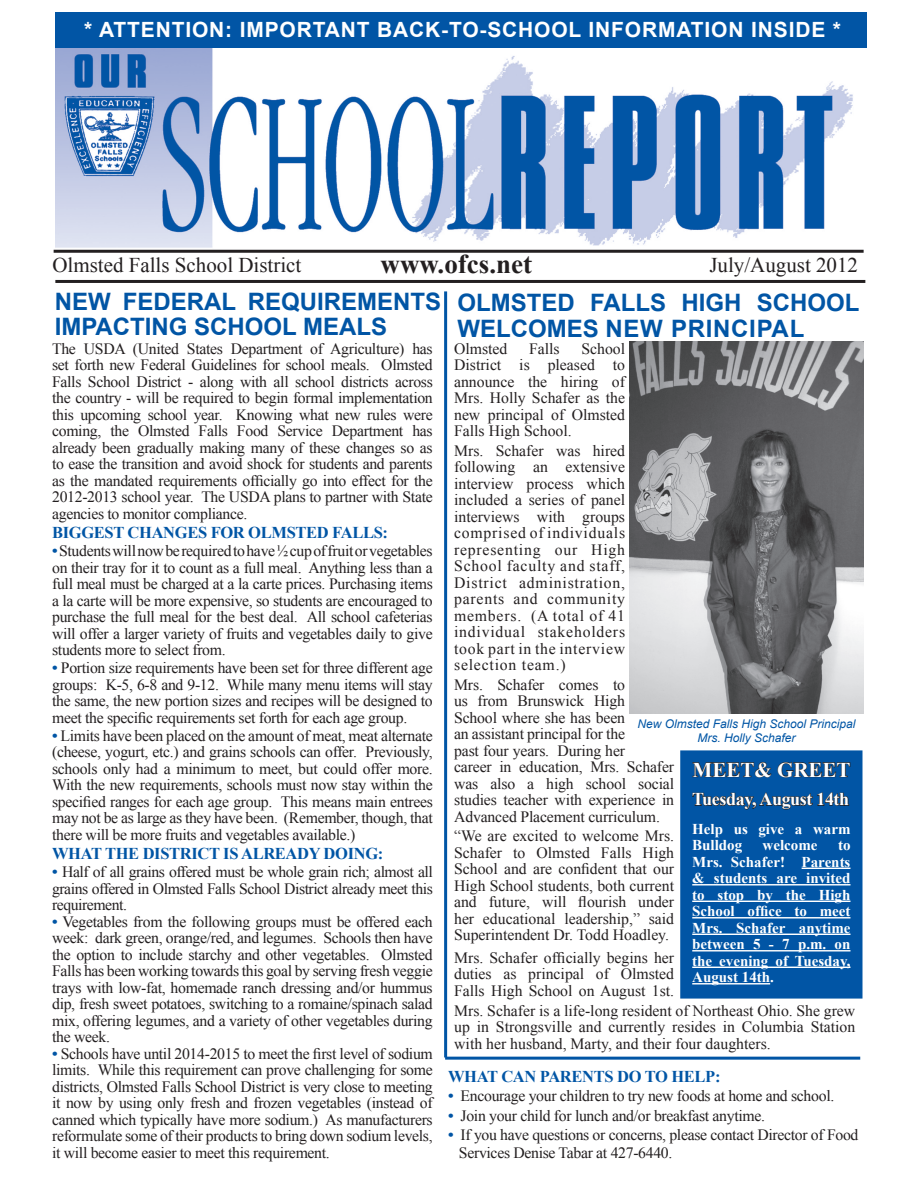
<style>
.page{position:relative;width:918px;height:1188px;background:#fff}
.page>*{position:absolute;margin:0;border:0;box-sizing:border-box;transform-origin:0 0}
.t1{font:700 27px "Times New Roman";color:#231f20}
.t2{font:700 24px/25.5px "Arial";color:#0155a5}
.t3{font:700 21px "Arial";letter-spacing:.04em;color:#fff}
.t4{font:21px "Times New Roman";color:#231f20}
.t5{font:700 21px "Times New Roman";color:#fff}
.t6{font:700 18px "Times New Roman";letter-spacing:-.02em;color:#fff}
.t7{font:700 16.5px "Times New Roman";letter-spacing:-.02em;color:#0155a5}
.t8{font:15.75px/16.5px "Times New Roman";letter-spacing:-.02em;color:#231f20;text-align:justify}
.t9{font:15.75px "Times New Roman";color:#231f20}
.t10{font:700 15px/16.5px "Times New Roman";color:#fff}
.t11{font:italic 12px/14.4px "Arial";color:#0155a5;text-align:center}
.s1{font-weight:700;color:#0155a5}
</style>
<div class="page">
<img style="left:55px;top:48px;width:798px;height:200px">
<hr style="left:54px;top:250px;width:810px;height:3px;background:#231f20">
<hr style="left:55px;top:280px;width:810px;height:3px;background:#231f20">
<div style="left:55px;top:12px;width:812px;height:35px;background:#0155a5"></div>
<hr style="left:444px;top:291px;width:3px;height:766px;background:#0155a5">
<img style="left:630px;top:342px;width:233px;height:371px">
<div style="left:682px;top:752px;width:179px;height:245px;background:#0155a5"></div>
<hr style="left:802px;top:868px;width:49px;height:1px;background:#fff">
<hr style="left:692px;top:884px;width:158px;height:1px;background:#fff">
<hr style="left:692px;top:901px;width:158px;height:1px;background:#fff">
<hr style="left:692px;top:917px;width:158px;height:1px;background:#fff">
<hr style="left:692px;top:934px;width:158px;height:1px;background:#fff">
<hr style="left:692px;top:950px;width:158px;height:1px;background:#fff">
<hr style="left:692px;top:967px;width:158px;height:1px;background:#fff">
<hr style="left:692px;top:983px;width:78px;height:1px;background:#fff">
<svg style="left:692px;top:762px;width:159px;height:16px"></svg>
<svg style="left:692px;top:792px;width:158px;height:18px"></svg>
<div style="left:680px;top:750px;width:182px;height:249px;border:3px solid #0155a5"></div>
<hr style="left:445px;top:1057px;width:415px;height:3px;background:#0155a5">
<h3 class="t3" style="left:84px;top:15px;width:758px">* ATTENTION: IMPORTANT BACK-TO-SCHOOL INFORMATION INSIDE *</h3>
<h1 class="t1" style="left:381px;top:245px;width:153px">www.ofcs.net</h1>
<h3 class="t4" style="left:52px;top:251px;width:251px">Olmsted Falls School District</h3>
<h3 class="t4" style="left:709px;top:251px;width:150px">July/August 2012</h3>
<h2 class="t2" style="left:55px;top:289px;width:388px">NEW FEDERAL REQUIREMENTS<br>IMPACTING SCHOOL MEALS</h2>
<p class="t8" style="left:52px;top:340px;width:382px">The USDA (United States Department of Agriculture) has set forth new Federal Guidelines for school meals. Olmsted Falls School District - along with all school districts across the country - will be required to begin formal implementation this upcoming school year. Knowing what new rules were coming, the Olmsted Falls Food Service Department has already been gradually making many of these changes so as to ease the transition and avoid shock for students and parents as the mandated requirements officially go into effect for the 2012-2013 school year. The USDA plans to partner with State agencies to monitor compliance.</p>
<p class="t7" style="left:52px;top:521px;width:337px">BIGGEST CHANGES FOR OLMSTED FALLS:</p>
<p class="t8" style="left:52px;top:542px;width:382px"><span class="s1">•</span> Students will now be required to have ½ cup of fruit or vegetables on their tray for it to count as a full meal. Anything less than a full meal must be charged at a la carte prices. Purchasing items a la carte will be more expensive, so students are encouraged to purchase the full meal for the best deal. All school cafeterias will offer a larger variety of fruits and vegetables daily to give students more to select from.</p>
<p class="t8" style="left:52px;top:659px;width:382px"><span class="s1">•</span> Portion size requirements have been set for three different age groups: K-5, 6-8 and 9-12. While many menu items will stay the same, the new portion sizes and recipes will be designed to meet the specific requirements set forth for each age group.</p>
<p class="t8" style="left:52px;top:727px;width:382px"><span class="s1">•</span> Limits have been placed on the amount of meat, meat alternate (cheese, yogurt, etc.) and grains schools can offer. Previously, schools only had a minimum to meet, but could offer more.<br>With the new requirements, schools must now stay within the specified ranges for each age group. This means main entrees may not be as large as they have been. (Remember, though, that there will be more fruits and vegetables available.)</p>
<p class="t7" style="left:52px;top:842px;width:333px">WHAT THE DISTRICT IS ALREADY DOING:</p>
<p class="t8" style="left:52px;top:863px;width:382px"><span class="s1">•</span> Half of all grains offered must be whole grain rich; almost all grains offered in Olmsted Falls School District already meet this requirement.</p>
<p class="t8" style="left:52px;top:913px;width:382px"><span class="s1">•</span> Vegetables from the following groups must be offered each week: dark green, orange/red, and legumes. Schools then have the option to include starchy and other vegetables. Olmsted Falls has been working towards this goal by serving fresh veggie trays with low-fat, homemade ranch dressing and/or hummus dip, fresh sweet potatoes, switching to a romaine/spinach salad mix, offering legumes, and a variety of other vegetables during the week.</p>
<p class="t8" style="left:52px;top:1045px;width:382px"><span class="s1">•</span> Schools have until 2014-2015 to meet the first level of sodium limits. While this requirement can prove challenging for some districts, Olmsted Falls School District is very close to meeting it now by using only fresh and frozen vegetables (instead of canned which typically have more sodium.) As manufacturers reformulate some of their products to bring down sodium levels, it will become easier to meet this requirement.</p>
<h2 class="t2" style="left:458px;top:290px;width:404px">OLMSTED FALLS HIGH SCHOOL<br>WELCOMES NEW PRINCIPAL</h2>
<p class="t8" style="left:454px;top:340px;width:173px;text-indent:127px">School District is pleased to announce the hiring of Mrs. Holly Schafer as the new principal of Olmsted Falls High School.</p>
<p class="t8" style="left:454px;top:442px;width:173px">Mrs. Schafer was hired following an extensive interview process which included a series of panel interviews with groups comprised of individuals representing our High School faculty and staff, District administration, parents and community members. (A total of 41 individual stakeholders took part in the interview selection team.)</p>
<p class="t8" style="left:454px;top:676px;width:222px;text-align:left">Mrs. Schafer comes to<br>us from Brunswick High<br>School where she has been<br>an assistant principal for the<br>past four years. During her<br>career in education, Mrs. Schafer was also a high school social studies teacher with experience in<br>Advanced Placement curriculum.</p>
<p class="t8" style="left:454px;top:828px;width:222px">“We are excited to welcome Mrs.<br>Schafer to Olmsted Falls High School and are confident that our High School students, both current and future, will flourish under her educational leadership,” said Superintendent Dr. Todd Hoadley.</p>
<p class="t8" style="left:454px;top:949px;width:222px">Mrs. Schafer officially begins her duties as principal of Olmsted Falls High School on August 1st.</p>
<p class="t9" style="left:454px;top:338px;width:55px">Olmsted</p>
<p class="t8" style="left:529px;top:340px;width:32px">Falls</p>
<p class="t11" style="left:638px;top:716px;width:220px">New Olmsted Falls High School Principal<br>Mrs. Holly Schafer</p>
<h3 class="t5" style="left:693px;top:755px;width:160px">MEET&amp; GREET</h3>
<p class="t6" style="left:692px;top:787px;width:159px">Tuesday, August 14th</p>
<p class="t10" style="left:692px;top:820px;width:160px">Help us give a warm<br>Bulldog</p>
<p class="t10" style="left:763px;top:837px;width:56px">welcome</p>
<p class="t10" style="left:692px;top:837px;width:160px;text-align:justify;text-indent:146px">to Mrs. Schafer! Parents &amp; students are invited to stop by the High School office to meet Mrs. Schafer anytime between 5 - 7 p.m. on the evening of Tuesday, August 14th.</p>
<p class="t8" style="left:454px;top:1002px;width:403px">Mrs. Schafer is a life-long resident of Northeast Ohio. She grew up in Strongsville and currently resides in Columbia Station with her husband, Marty, and their four daughters.</p>
<p class="t7" style="left:448px;top:1065px;width:274px">WHAT CAN PARENTS DO TO HELP:</p>
<p class="t8" style="left:448px;top:1088px;width:388px"><span class="s1">•</span> Encourage your children to try new foods at home and school.</p>
<p class="t8" style="left:448px;top:1107px;width:318px"><span class="s1">•</span> Join your child for lunch and/or breakfast anytime.</p>
<p class="t8" style="left:459px;top:1126px;width:401px;line-height:18px;text-indent:-11px"><span class="s1">•</span> If you have questions or concerns, please contact Director of Food<br>Services Denise Tabar at 427-6440.</p>
</div>
